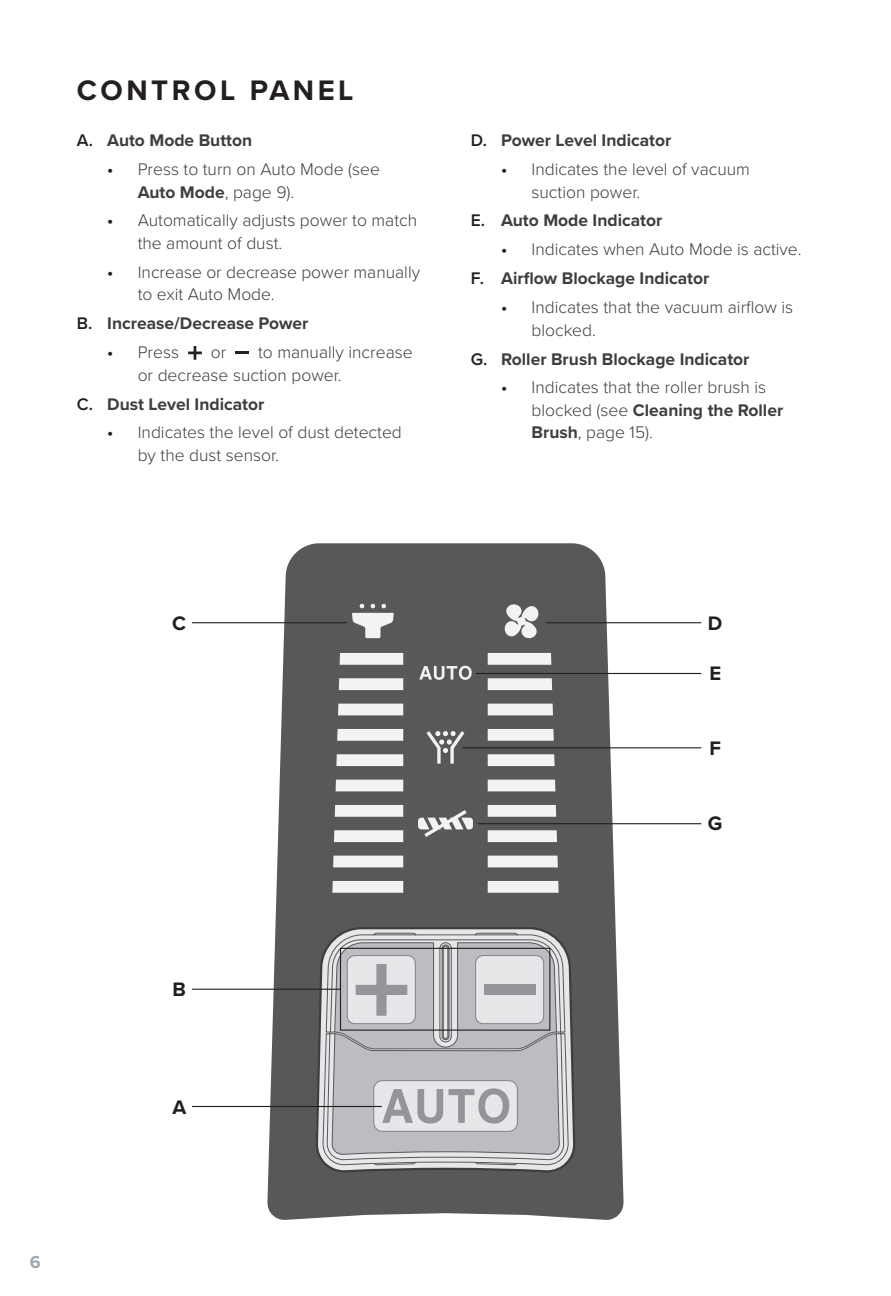
<style>
.page{position:relative;width:891px;height:1296px;background:#fff}
.page>*{position:absolute;margin:0;border:0;box-sizing:border-box;transform-origin:0 0}
.Section{font:700 29.25px "Proxima Nova";letter-spacing:.12em;color:#231f20}
.Diagram_Number{font:700 20.25px "Proxima Nova";color:#231f20}
.t1{font:700 18px "Proxima Nova";color:#a0a8ae}
.t2{font:300 17.55px/22.5px "Proxima Nova";color:#3e3e3f}
.t3{font:700 17.55px "Proxima Nova";color:#3e3e3f}
.s1{font-weight:600;color:#231f20}
.s2{font-weight:700}
</style>
<div class="page">
<svg style="left:267px;top:543px;width:357px;height:677px;background:#696a6c"></svg>
<svg style="left:426px;top:731px;width:39px;height:33px"></svg>
<svg style="left:418px;top:810px;width:55px;height:27px"></svg>
<svg style="left:419px;top:666px;width:53px;height:14px"></svg>
<svg style="left:505px;top:604px;width:33px;height:34px"></svg>
<svg style="left:352px;top:604px;width:42px;height:34px"></svg>
<div style="left:488px;top:881px;width:71px;height:12px;background:#f2f3f4"></div>
<div style="left:488px;top:856px;width:70px;height:11px;background:#f2f3f4"></div>
<div style="left:488px;top:830px;width:69px;height:12px;background:#f2f3f4"></div>
<div style="left:488px;top:805px;width:68px;height:12px;background:#f2f3f4"></div>
<div style="left:488px;top:780px;width:67px;height:11px;background:#f2f3f4"></div>
<div style="left:488px;top:754px;width:67px;height:12px;background:#f2f3f4"></div>
<div style="left:488px;top:729px;width:66px;height:12px;background:#f2f3f4"></div>
<div style="left:488px;top:704px;width:65px;height:11px;background:#f2f3f4"></div>
<div style="left:488px;top:678px;width:64px;height:12px;background:#f2f3f4"></div>
<div style="left:488px;top:653px;width:63px;height:12px;background:#f2f3f4"></div>
<div style="left:332px;top:881px;width:71px;height:12px;background:#f2f3f4"></div>
<div style="left:333px;top:856px;width:70px;height:11px;background:#f2f3f4"></div>
<div style="left:334px;top:830px;width:69px;height:12px;background:#f2f3f4"></div>
<div style="left:335px;top:805px;width:68px;height:12px;background:#f2f3f4"></div>
<div style="left:336px;top:780px;width:67px;height:11px;background:#f2f3f4"></div>
<div style="left:336px;top:754px;width:67px;height:12px;background:#f2f3f4"></div>
<div style="left:337px;top:729px;width:66px;height:12px;background:#f2f3f4"></div>
<div style="left:338px;top:704px;width:65px;height:11px;background:#f2f3f4"></div>
<div style="left:339px;top:678px;width:64px;height:12px;background:#f2f3f4"></div>
<div style="left:340px;top:653px;width:63px;height:12px;background:#f2f3f4"></div>
<svg style="left:316px;top:926px;width:259px;height:248px;background:#7e7e80"></svg>
<svg style="left:323px;top:920px;width:245px;height:290px;background:#adaeb1"></svg>
<svg style="left:188px;top:346px;width:14px;height:14px"></svg>
<svg style="left:235px;top:352px;width:14px;height:2px"></svg>
<hr style="left:192px;top:622px;width:155px;height:1px;background:#231f20">
<hr style="left:546px;top:622px;width:155px;height:1px;background:#231f20">
<hr style="left:476px;top:673px;width:225px;height:1px;background:#231f20">
<hr style="left:463px;top:747px;width:238px;height:1px;background:#231f20">
<hr style="left:478px;top:823px;width:223px;height:1px;background:#231f20">
<hr style="left:192px;top:989px;width:148px;height:1px;background:#231f20">
<hr style="left:192px;top:1106px;width:189px;height:1px;background:#231f20">
<div style="left:340px;top:948px;width:210px;height:83px;border:1px solid #231f20"></div>
<p class="Section" style="left:77px;top:68px;width:278px">CONTROL PANEL</p>
<p class="t3" style="left:77px;top:127px;width:177px"><span class="s1">A.</span> Auto Mode Button</p>
<p class="t2" style="left:138px;top:157px;width:244px;text-indent:-30px"><span class="s1">•</span> Press to turn on Auto Mode (see<br><span class="s2">Auto Mode</span>, page 9).</p>
<p class="t2" style="left:138px;top:208px;width:281px;text-indent:-30px"><span class="s1">•</span> Automatically adjusts power to match the amount of dust.</p>
<p class="t2" style="left:138px;top:260px;width:284px;text-indent:-30px"><span class="s1">•</span> Increase or decrease power manually to exit Auto Mode.</p>
<p class="t3" style="left:77px;top:310px;width:233px"><span class="s1">B.</span> Increase/Decrease Power</p>
<p class="t2" style="left:107px;top:340px;width:73px"><span class="s1">•</span> Press</p>
<p class="t2" style="left:211px;top:340px;width:17px">or</p>
<p class="t2" style="left:138px;top:340px;width:276px;text-indent:120px">to manually increase or decrease suction power.</p>
<p class="t3" style="left:77px;top:391px;width:189px"><span class="s1">C.</span> Dust Level Indicator</p>
<p class="t2" style="left:138px;top:420px;width:266px;text-indent:-30px"><span class="s1">•</span> Indicates the level of dust detected by the dust sensor.</p>
<p class="t3" style="left:471px;top:127px;width:202px"><span class="s1">D.</span> Power Level Indicator</p>
<p class="t2" style="left:532px;top:157px;width:220px;text-indent:-30px"><span class="s1">•</span> Indicates the level of vacuum suction power.</p>
<p class="t3" style="left:471px;top:208px;width:193px"><span class="s1">E.</span> Auto Mode Indicator</p>
<p class="t2" style="left:501px;top:237px;width:302px"><span class="s1">•</span> Indicates when Auto Mode is active.</p>
<p class="t3" style="left:471px;top:265px;width:240px"><span class="s1">F.</span> Airflow Blockage Indicator</p>
<p class="t2" style="left:532px;top:295px;width:263px;text-indent:-30px"><span class="s1">•</span> Indicates that the vacuum airflow is blocked.</p>
<p class="t3" style="left:471px;top:346px;width:280px"><span class="s1">G.</span> Roller Brush Blockage Indicator</p>
<p class="t2" style="left:532px;top:375px;width:253px;text-indent:-30px"><span class="s1">•</span> Indicates that the roller brush is blocked (see <span class="s2">Cleaning the Roller<br>Brush</span>, page 15).</p>
<p class="Diagram_Number" style="left:172px;top:608px;width:15px">C</p>
<p class="Diagram_Number" style="left:708px;top:608px;width:16px">D</p>
<p class="Diagram_Number" style="left:709px;top:658px;width:13px">E</p>
<p class="Diagram_Number" style="left:709px;top:733px;width:13px">F</p>
<p class="Diagram_Number" style="left:708px;top:809px;width:16px">G</p>
<p class="t1" style="left:30px;top:1248px;width:12px">6</p>
<p class="Diagram_Number" style="left:173px;top:974px;width:15px">B</p>
<p class="Diagram_Number" style="left:172px;top:1092px;width:15px">A</p>
</div>
